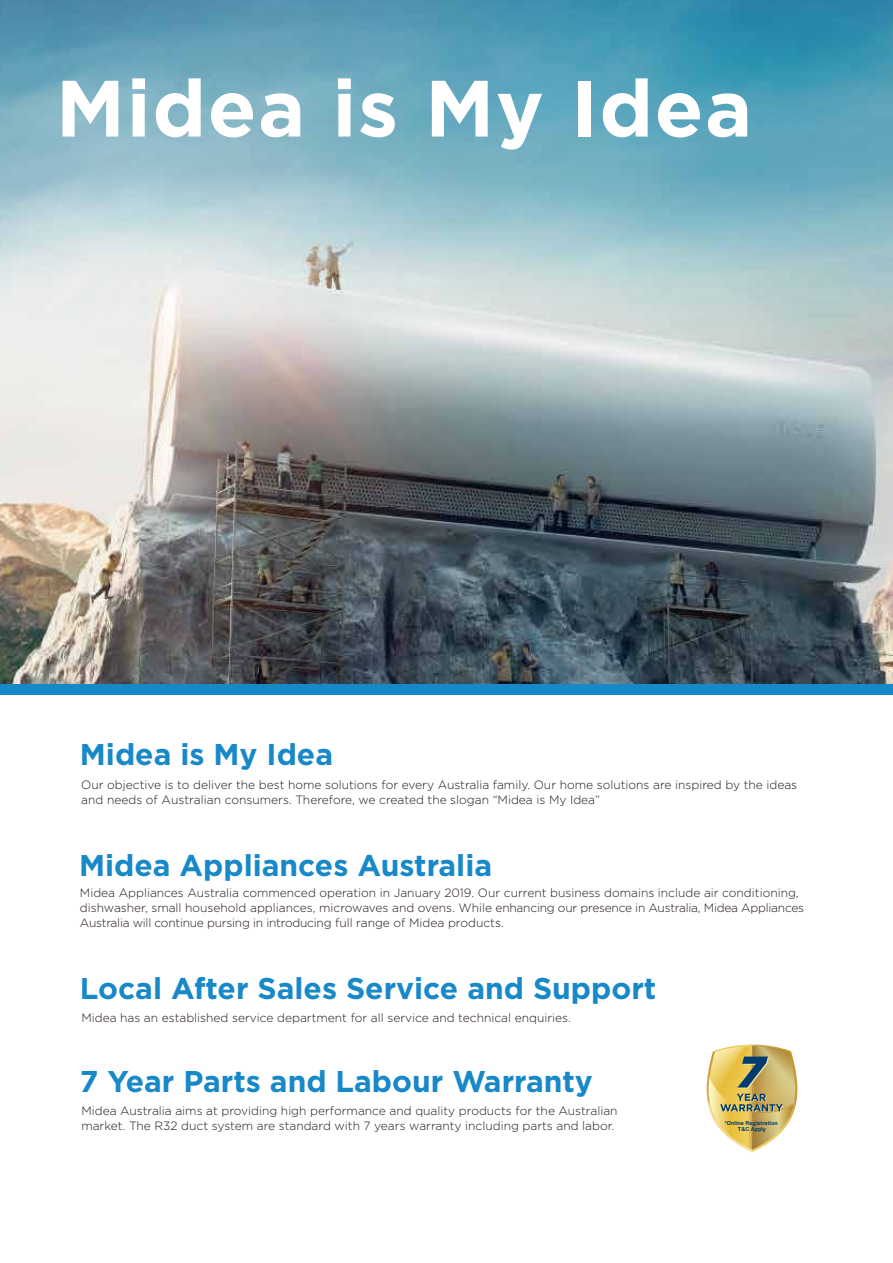
<style>
.page{position:relative;width:893px;height:1263px;background:#fff}
.page>*{position:absolute;margin:0;border:0;box-sizing:border-box;transform-origin:0 0}
.t1{font:700 79.65px "Gotham";letter-spacing:.02em;color:#fff}
.t2{font:700 30px "Gotham";color:#1788c8}
.t3{font:300 12px/15px "Gotham";color:#221815}
.t4{font:300 12px/14.4px "Gotham";color:#221714}
.t5{font:700 5.55px/6.6px "Arial";color:#003b6f;text-align:center}
</style>
<div class="page">
<img style="left:0;top:0;width:893px;height:684px">
<div style="left:0;top:684px;width:893px;height:10px;background:#1788c8"></div>
<svg style="left:706px;top:1044px;width:92px;height:108px"></svg>
<h1 class="t1" style="left:56px;top:56px;width:698px">Midea is My Idea</h1>
<h2 class="t2" style="left:80px;top:735px;width:255px">Midea is My Idea</h2>
<p class="t4" style="left:81px;top:777px;width:717px">Our objective is to deliver the best home solutions for every Australia family. Our home solutions are inspired by the ideas and needs of Australian consumers. Therefore, we created the slogan “Midea is My Idea”</p>
<h2 class="t2" style="left:79px;top:845px;width:415px">Midea Appliances Australia</h2>
<p class="t3" style="left:80px;top:885px;width:726px">Midea Appliances Australia commenced operation in January 2019. Our current business domains include air conditioning, dishwasher, small household appliances, microwaves and ovens. While enhancing our presence in Australia, Midea Appliances<br>Australia will continue pursing in introducing full range of Midea products.</p>
<h2 class="t2" style="left:80px;top:968px;width:578px">Local After Sales Service and Support</h2>
<p class="t3" style="left:81px;top:1010px;width:491px">Midea has an established service department for all service and technical enquiries.</p>
<h2 class="t2" style="left:80px;top:1062px;width:514px">7 Year Parts and Labour Warranty</h2>
<p class="t3" style="left:81px;top:1103px;width:538px">Midea Australia aims at providing high performance and quality products for the Australian market. The R32 duct system are standard with 7 years warranty including parts and labor.</p>
<p class="t5" style="left:725px;top:1119px;width:55px">*Online Registration<br>T&amp;C Apply</p>
</div>
